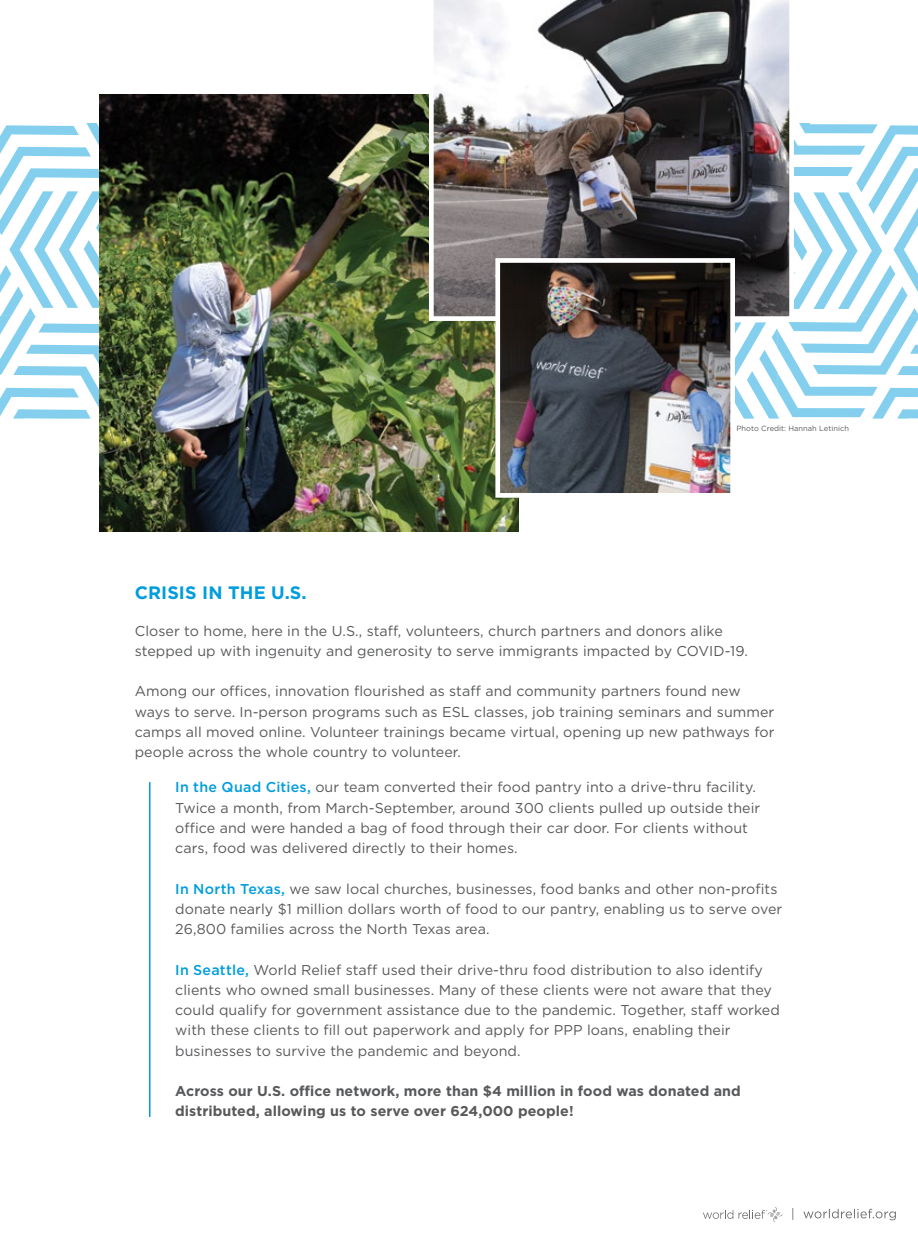
<style>
.page{position:relative;width:918px;height:1242px;background:#fff}
.page>*{position:absolute;margin:0;border:0;box-sizing:border-box;transform-origin:0 0}
.t1{font:700 18px "Gotham";letter-spacing:.005em;color:#009ddc}
.t2{font:14.25px/20.2px "Gotham";letter-spacing:.005em;color:#58595b}
.t3{font:700 14.25px/20.2px "Gotham";letter-spacing:.005em;color:#58595b}
.t4{font:7.5px "Gotham";letter-spacing:.005em;color:#58595b}
.s1{font-weight:500;color:#009ddc}
</style>
<div class="page">
<svg style="left:0;top:123px;width:918px;height:296px"></svg>
<img style="left:100px;top:95px;width:418px;height:436px">
<img style="left:429px;top:0;width:365px;height:321px">
<img style="left:501px;top:264px;width:228px;height:228px">
<div style="left:495px;top:258px;width:240px;height:240px;border:5px solid #fff"></div>
<hr style="left:149px;top:782px;width:2px;height:335px;background:#009ddc">
<svg style="left:703px;top:1210px;width:30px;height:9px"></svg>
<svg style="left:739px;top:1207px;width:43px;height:15px"></svg>
<svg style="left:792px;top:1208px;width:104px;height:12px"></svg>
<p class="t4" style="left:736px;top:424px;width:114px">Photo Credit: Hannah Letinich</p>
<p class="t1" style="left:135px;top:581px;width:173px">CRISIS IN THE U.S.</p>
<p class="t2" style="left:135px;top:620px;width:615px">Closer to home, here in the U.S., staff, volunteers, church partners and donors alike stepped up with ingenuity and generosity to serve immigrants impacted by COVID-19.</p>
<p class="t2" style="left:135px;top:681px;width:641px">Among our offices, innovation flourished as staff and community partners found new ways to serve. In-person programs such as ESL classes, job training seminars and summer camps all moved online. Volunteer trainings became virtual, opening up new pathways for people across the whole country to volunteer.</p>
<p class="t2" style="left:175px;top:777px;width:587px"><span class="s1">In the Quad Cities,</span> our team converted their food pantry into a drive-thru facility.<br>Twice a month, from March-September, around 300 clients pulled up outside their office and were handed a bag of food through their car door. For clients without cars, food was delivered directly to their homes.</p>
<p class="t2" style="left:175px;top:878px;width:609px"><span class="s1">In North Texas,</span> we saw local churches, businesses, food banks and other non-profits donate nearly $1 million dollars worth of food to our pantry, enabling us to serve over<br>26,800 families across the North Texas area.</p>
<p class="t2" style="left:175px;top:959px;width:606px"><span class="s1">In Seattle,</span> World Relief staff used their drive-thru food distribution to also identify clients who owned small businesses. Many of these clients were not aware that they could qualify for government assistance due to the pandemic. Together, staff worked with these clients to fill out paperwork and apply for PPP loans, enabling their businesses to survive the pandemic and beyond.</p>
<p class="t3" style="left:175px;top:1081px;width:567px">Across our U.S. office network, more than $4 million in food was donated and distributed, allowing us to serve over 624,000 people!</p>
</div>
